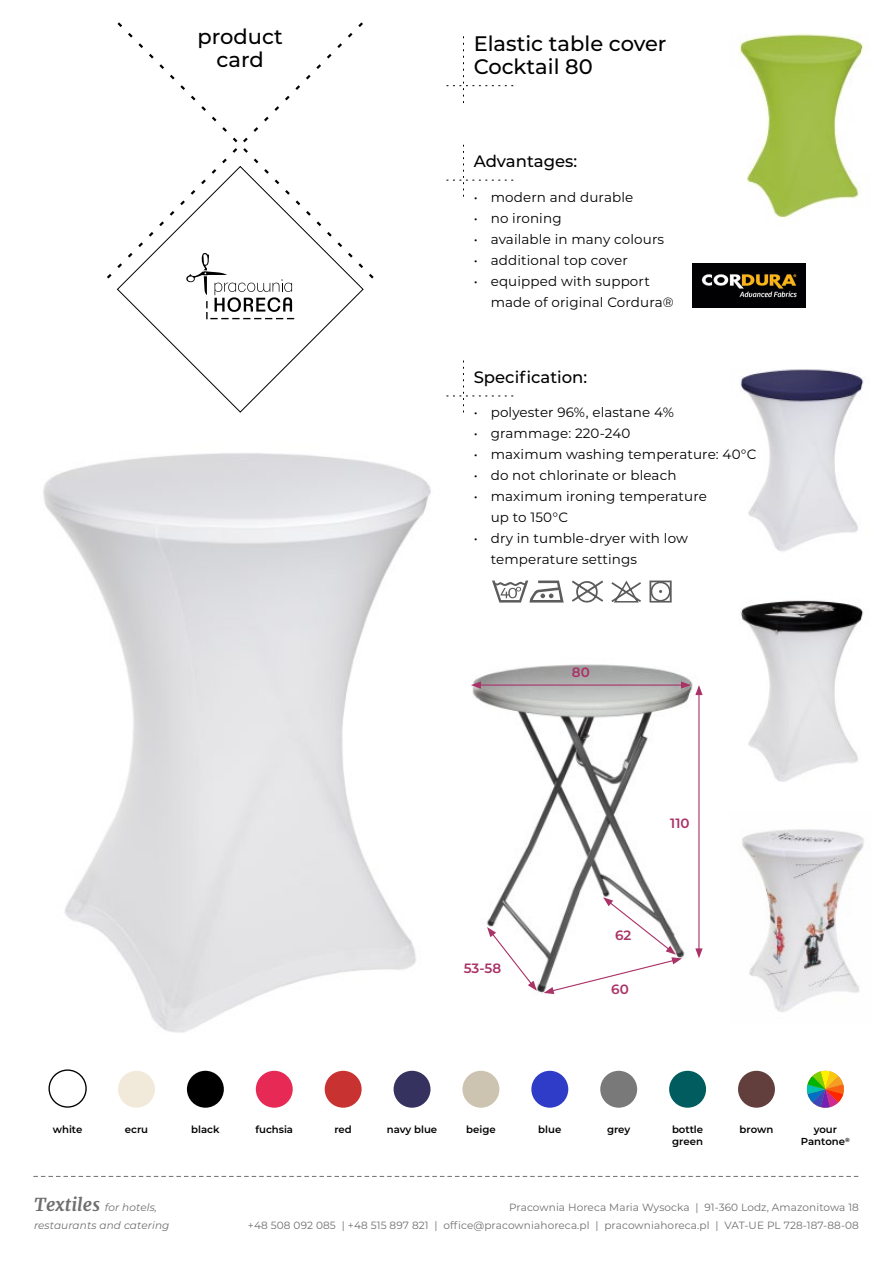
<style>
.page{position:relative;width:893px;height:1263px;background:#fff}
.page>*{position:absolute;margin:0;border:0;box-sizing:border-box;transform-origin:0 0}
.t1{font:500 21px/22.5px "Montserrat";color:#000}
.t2{font:500 16.5px "Montserrat";color:#000}
.t3{font:13.5px/21px "Montserrat";letter-spacing:.01em;color:#000}
.t4{font:600 13.5px "Montserrat";color:#a93267}
.t5{font:10.5px/18px "Montserrat";letter-spacing:.01em;color:#706f6f;text-align:right}
.t6{font:italic 10.5px/18px "Montserrat";letter-spacing:.01em;color:#706f6f}
.t7{font:600 10.2px/12.1px "Montserrat";color:#000}
.s1{font-family:"Merriweather";font-weight:700;font-size:18px}
</style>
<div class="page">
<img style="left:43px;top:453px;width:388px;height:621px">
<img style="left:472px;top:664px;width:231px;height:329px">
<img style="left:740px;top:33px;width:124px;height:185px">
<img style="left:740px;top:369px;width:124px;height:183px">
<img style="left:740px;top:600px;width:124px;height:182px">
<img style="left:742px;top:829px;width:122px;height:183px">
<svg style="left:117px;top:281px;width:247px;height:132px"></svg>
<svg style="left:117px;top:22px;width:257px;height:259px"></svg>
<svg style="left:446px;top:36px;width:67px;height:67px"></svg>
<svg style="left:446px;top:145px;width:67px;height:52px"></svg>
<svg style="left:446px;top:361px;width:67px;height:51px"></svg>
<svg style="left:33px;top:1176px;width:825px;height:1px"></svg>
<svg style="left:492px;top:580px;width:72px;height:22px"></svg>
<svg style="left:611px;top:580px;width:30px;height:22px"></svg>
<svg style="left:572px;top:580px;width:31px;height:22px"></svg>
<svg style="left:649px;top:580px;width:23px;height:22px"></svg>
<hr style="left:479px;top:684px;width:204px;height:2px;background:#a93267">
<svg style="left:471px;top:681px;width:10px;height:8px"></svg>
<hr style="left:698px;top:693px;width:1px;height:258px;background:#a93267">
<svg style="left:695px;top:948px;width:8px;height:10px"></svg>
<svg style="left:681px;top:681px;width:22px;height:14px"></svg>
<svg style="left:487px;top:927px;width:50px;height:64px"></svg>
<svg style="left:544px;top:897px;width:138px;height:97px"></svg>
<img style="left:693px;top:264px;width:112px;height:44px">
<div style="left:48px;top:1069px;width:39px;height:39px;border:1px solid #000;border-radius:50%"></div>
<div style="left:118px;top:1071px;width:37px;height:37px;background:#f1eada;border-radius:50%"></div>
<div style="left:187px;top:1071px;width:37px;height:37px;background:#000;border-radius:50%"></div>
<div style="left:256px;top:1071px;width:37px;height:37px;background:#e72a55;border-radius:50%"></div>
<div style="left:325px;top:1071px;width:37px;height:37px;background:#c83332;border-radius:50%"></div>
<div style="left:394px;top:1071px;width:36px;height:37px;background:#363260;border-radius:50%"></div>
<div style="left:462px;top:1071px;width:37px;height:37px;background:#ccc4b0;border-radius:50%"></div>
<div style="left:531px;top:1071px;width:37px;height:37px;background:#2e3cc8;border-radius:50%"></div>
<div style="left:600px;top:1071px;width:37px;height:37px;background:#787978;border-radius:50%"></div>
<div style="left:669px;top:1071px;width:37px;height:37px;background:#005c5e;border-radius:50%"></div>
<div style="left:738px;top:1071px;width:37px;height:37px;background:#623f3c;border-radius:50%"></div>
<svg style="left:807px;top:1071px;width:37px;height:37px"></svg>
<h1 class="t1" style="left:198px;top:25px;width:87px;text-align:center">product card</h1>
<h1 class="t1" style="left:474px;top:32px;width:194px">Elastic table cover<br>Cocktail 80</h1>
<p class="t2" style="left:474px;top:150px;width:105px">Advantages:</p>
<p class="t3" style="left:474px;top:186px;width:161px">• modern and durable</p>
<p class="t3" style="left:474px;top:207px;width:89px">• no ironing</p>
<p class="t3" style="left:474px;top:228px;width:192px">• available in many colours</p>
<p class="t3" style="left:474px;top:249px;width:156px">• additional top cover</p>
<p class="t3" style="left:491px;top:270px;width:185px;text-indent:-17px">• equipped with support made of original Cordura®</p>
<p class="t2" style="left:474px;top:366px;width:115px">Specification:</p>
<p class="t3" style="left:474px;top:402px;width:202px">• polyester 96%, elastane 4%</p>
<p class="t3" style="left:474px;top:423px;width:158px">• grammage: 220-240</p>
<p class="t3" style="left:474px;top:444px;width:284px">• maximum washing temperature: 40°C</p>
<p class="t3" style="left:474px;top:465px;width:204px">• do not chlorinate or bleach</p>
<p class="t3" style="left:491px;top:486px;width:218px;text-indent:-17px">• maximum ironing temperature up to 150°C</p>
<p class="t3" style="left:491px;top:528px;width:199px;text-indent:-17px">• dry in tumble-dryer with low temperature settings</p>
<p class="t4" style="left:464px;top:959px;width:39px">53-58</p>
<p class="t4" style="left:572px;top:662px;width:19px">80</p>
<p class="t4" style="left:670px;top:814px;width:21px">110</p>
<p class="t4" style="left:615px;top:926px;width:18px">62</p>
<p class="t4" style="left:611px;top:980px;width:19px">60</p>
<p class="t7" style="left:53px;top:1123px;width:31px">white</p>
<p class="t7" style="left:125px;top:1123px;width:25px">ecru</p>
<p class="t7" style="left:191px;top:1123px;width:30px">black</p>
<p class="t7" style="left:255px;top:1123px;width:39px">fuchsia</p>
<p class="t7" style="left:334px;top:1123px;width:19px">red</p>
<p class="t7" style="left:387px;top:1123px;width:52px">navy blue</p>
<p class="t7" style="left:466px;top:1123px;width:31px">beige</p>
<p class="t7" style="left:538px;top:1123px;width:25px">blue</p>
<p class="t7" style="left:607px;top:1123px;width:25px">grey</p>
<p class="t7" style="left:672px;top:1123px;width:33px">bottle green</p>
<p class="t7" style="left:740px;top:1123px;width:35px">brown</p>
<p class="t7" style="left:801px;top:1123px;width:50px;text-align:center">your<br>Pantone<sup>®</sup></p>
<p class="t6" style="left:34px;top:1198px;width:137px"><span class="s1">Textiles</span> for hotels, restaurants and catering</p>
<p class="t5" style="left:248px;top:1198px;width:613px">Pracownia Horeca Maria Wysocka | 91-360 Lodz, Amazonitowa 18<br>+48 508 092 085 | +48 515 897 821 | office@pracowniahoreca.pl | pracowniahoreca.pl | VAT-UE PL 728-187-88-08</p>
</div>
